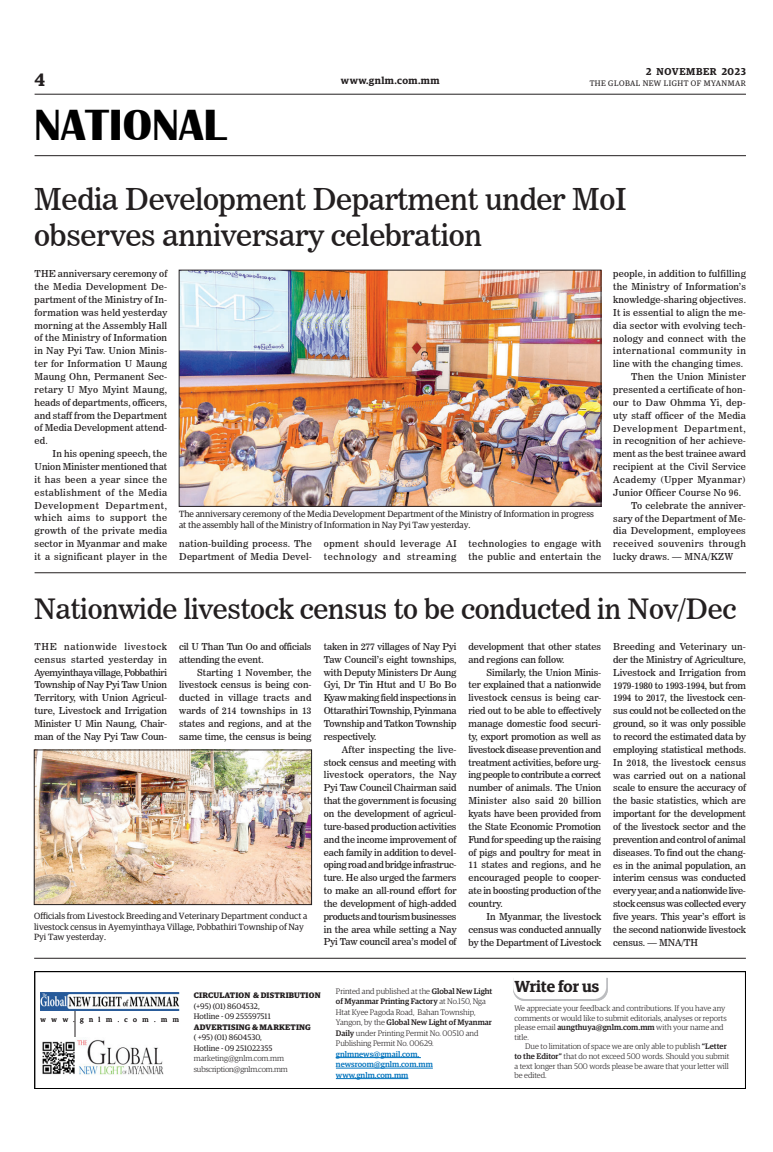
<style>
.page{position:relative;width:773px;height:1152px;background:#fff}
.page>*{position:absolute;margin:0;border:0;box-sizing:border-box;transform-origin:0 0}
.t1{font:700 45px "Britannic";color:#000}
._3_Clm_Head{font:30px/36px "News 706 BT Roman C";letter-spacing:-.01em;color:#231f20}
._2_Clm_Head{font:27.9px "News 706 BT Roman C";letter-spacing:-.01em;color:#231f20}
.t2{font:600 18px "Guardian Egyp";color:#231f20}
.t3{font:600 16px "Guardian Egyp";letter-spacing:-.005em;color:#231f20}
.t4{font:600 10px "Guardian Egyp";letter-spacing:.055em;color:#231f20}
._2nd_Body{font:9.5px/12.9px "News 706 BT Roman C";letter-spacing:.015em;color:#231f20;text-align:justify}
.Normal_Para{font:9.5px/12.9px "News 706 BT Roman C";letter-spacing:-.005em;color:#231f20;text-align:justify}
._2nd_Body-2{font:9.5px/12.9px "News 706 BT Roman C";letter-spacing:.035em;color:#231f20}
._2nd_Body-3{font:9.5px/12.9px "News 706 BT Roman C";letter-spacing:-.005em;color:#231f20}
._2nd_Body-4{font:9.5px/12.9px "News 706 BT Roman C";letter-spacing:.065em;color:#231f20}
.t5{font:9px/10.8px "Guardian Egyp";color:#231f20}
.t6{font:300 8px/9.6px "Guardian Egyp";color:#231f20}
.t7{font:8px "Guardian Egyp";color:#231f20}
.t8{font:500 8px/10.5px "Guardian Egyp";color:#0072bc}
.t9{font:700 8px "Guardian Egyp";letter-spacing:.02em;color:#231f20}
.t10{font:8px "Guardian Egyp";letter-spacing:.06em;color:#231f20}
.t11{font:300 8px "Guardian Egyp";letter-spacing:-.02em;color:#231f20}
.t12{font:7px "Guardian Egyp";letter-spacing:.785em;color:#231f20}
.s1{font-weight:500}
</style>
<div class="page">
<hr style="left:35px;top:94px;width:711px;height:1px;background:#231f20">
<hr style="left:35px;top:155px;width:711px;height:1px;background:#231f20">
<img style="left:181px;top:272px;width:418px;height:233px">
<div style="left:179px;top:270px;width:422px;height:237px;border:1px solid #231f20"></div>
<hr style="left:75px;top:996px;width:1px;height:44px;background:#231f20">
<img style="left:42px;top:1037px;width:122px;height:38px">
<hr style="left:336px;top:1057px;width:44px;height:1px;background:#0072bc">
<hr style="left:380px;top:1057px;width:41px;height:1px;background:#0072bc">
<hr style="left:336px;top:1068px;width:97px;height:1px;background:#0072bc">
<hr style="left:336px;top:1078px;width:72px;height:1px;background:#0072bc">
<img style="left:41px;top:993px;width:138px;height:17px">
<div style="left:34px;top:971px;width:712px;height:118px;border:1px solid #000"></div>
<svg style="left:513px;top:978px;width:94px;height:23px"></svg>
<hr style="left:34px;top:958px;width:711px;height:1px;background:#231f20">
<img style="left:36px;top:752px;width:274px;height:151px">
<div style="left:34px;top:750px;width:278px;height:155px;border:1px solid #231f20"></div>
<hr style="left:35px;top:573px;width:711px;height:1px;background:#231f20">
<h3 class="t2" style="left:35px;top:67px;width:12px">4</h3>
<h1 class="t1" style="left:34px;top:100px;width:193px">NATIONAL</h1>
<p class="t4" style="left:646px;top:64px;width:101px">2 NOVEMBER 2023</p>
<p class="t4" style="left:341px;top:73px;width:100px">www.gnlm.com.mm</p>
<p class="t10" style="left:589px;top:78px;width:158px">THE GLOBAL NEW LIGHT OF MYANMAR</p>
<p class="_3_Clm_Head" style="left:34px;top:181px;width:594px">Media Development Department under MoI observes anniversary celebration</p>
<p class="Normal_Para" style="left:35px;top:267px;width:134px">THE anniversary ceremony of the Media Development De&shy;partment of the Ministry of In&shy;formation was held yesterday morning at the Assembly Hall of the Ministry of Information in Nay Pyi Taw. Union Minis&shy;ter for Information U Maung Maung Ohn, Permanent Sec&shy;retary U Myo Myint Maung, heads of departments, officers, and staff from the Department of Media Development attend&shy;ed.</p>
<p class="_2nd_Body" style="left:35px;top:447px;width:134px;text-indent:18px">In his opening speech, the Union Minister mentioned that it has been a year since the establishment of the Media Development Department, which aims to support the growth of the private media sector in Myanmar and make it a significant player in the</p>
<p class="t5" style="left:179px;top:508px;width:416px">The anniversary ceremony of the Media Development Department of the Ministry of Information in progress at the assembly hall of the Ministry of Information in Nay Pyi Taw yesterday.</p>
<p class="_2nd_Body" style="left:179px;top:537px;width:134px">nation-building process. The<br>Department of Media Devel-</p>
<p class="_2nd_Body-4" style="left:324px;top:537px;width:134px">opment should leverage AI technology and streaming</p>
<p class="_2nd_Body-2" style="left:468px;top:537px;width:134px">technologies to engage with the public and entertain the</p>
<p class="_2nd_Body" style="left:613px;top:267px;width:134px">people, in addition to fulfilling the Ministry of Information’s knowledge-sharing objectives.<br>It is essential to align the me&shy;dia sector with evolving tech&shy;nology and connect with the international community in line with the changing times.</p>
<p class="_2nd_Body" style="left:613px;top:370px;width:134px;text-indent:18px">Then the Union Minister presented a certificate of hon&shy;our to Daw Ohmma Yi, dep&shy;uty staff officer of the Media Development Department, in recognition of her achieve&shy;ment as the best trainee award recipient at the Civil Service Academy (Upper Myanmar)<br>Junior Officer Course No 96.</p>
<p class="_2nd_Body" style="left:613px;top:499px;width:134px;text-indent:18px">To celebrate the anniver&shy;sary of the Department of Me&shy;dia Development, employees received souvenirs through lucky draws. — MNA/KZW</p>
<p class="_2_Clm_Head" style="left:34px;top:592px;width:703px">Nationwide livestock census to be conducted in Nov/Dec</p>
<p class="_2nd_Body" style="left:324px;top:640px;width:134px">taken in 277 villages of Nay Pyi Taw Council’s eight townships, with Deputy Ministers Dr Aung Gyi, Dr Tin Htut and U Bo Bo Kyaw making field inspections in Ottarathiri Township, Pyinmana Township and Tatkon Township respectively.</p>
<p class="_2nd_Body" style="left:324px;top:743px;width:134px;text-indent:18px">After inspecting the live&shy;stock census and meeting with livestock operators, the Nay Pyi Taw Council Chairman said that the government is focusing on the development of agricul&shy;ture-based production activities and the income improvement of each family in addition to devel&shy;oping road and bridge infrastruc&shy;ture. He also urged the farmers to make an all-round effort for the development of high-added products and tourism businesses in the area while setting a Nay Pyi Taw council area’s model of</p>
<p class="Normal_Para" style="left:35px;top:640px;width:134px">THE nationwide livestock census started yesterday in Ayemyinthaya village, Pobbathiri Township of Nay Pyi Taw Union Territory, with Union Agricul&shy;ture, Livestock and Irrigation Minister U Min Naung, Chair&shy;man of the Nay Pyi Taw Coun-</p>
<p class="Normal_Para" style="left:179px;top:640px;width:134px">cil U Than Tun Oo and officials attending the event.</p>
<p class="_2nd_Body-3" style="left:468px;top:640px;width:134px">development that other states and regions can follow.</p>
<p class="_2nd_Body" style="left:468px;top:666px;width:134px;text-indent:18px">Similarly, the Union Minis&shy;ter explained that a nationwide livestock census is being car&shy;ried out to be able to effectively manage domestic food securi&shy;ty, export promotion as well as livestock disease prevention and treatment activities, before urg&shy;ing people to contribute a correct number of animals. The Union Minister also said 20 billion kyats have been provided from the State Economic Promotion Fund for speeding up the raising of pigs and poultry for meat in 11 states and regions, and he encouraged people to cooper&shy;ate in boosting production of the country.</p>
<p class="_2nd_Body" style="left:468px;top:910px;width:134px;text-indent:18px">In Myanmar, the livestock census was conducted annually by the Department of Livestock</p>
<p class="_2nd_Body" style="left:613px;top:640px;width:134px">Breeding and Veterinary un&shy;der the Ministry of Agriculture, Livestock and Irrigation from 1979-1980 to 1993-1994, but from 1994 to 2017, the livestock cen&shy;sus could not be collected on the ground, so it was only possible to record the estimated data by employing statistical methods.<br>In 2018, the livestock census was carried out on a national scale to ensure the accuracy of the basic statistics, which are important for the development of the livestock sector and the prevention and control of animal diseases. To find out the chang&shy;es in the animal population, an interim census was conducted every year, and a nationwide live&shy;stock census was collected every five years. This year’s effort is the second nationwide livestock census. — MNA/TH</p>
<p class="_2nd_Body" style="left:179px;top:666px;width:134px;text-indent:18px">Starting 1 November, the livestock census is being con&shy;ducted in village tracts and wards of 214 townships in 13 states and regions, and at the same time, the census is being</p>
<p class="t5" style="left:34px;top:910px;width:275px">Officials from Livestock Breeding and Veterinary Department conduct a livestock census in Ayemyinthaya Village, Pobbathiri Township of Nay<br>Pyi Taw yesterday.</p>
<p class="t12" style="left:41px;top:1014px;width:140px">www.gnlm.com.mm</p>
<p class="t9" style="left:194px;top:989px;width:128px">CIRCULATION &amp; DISTRIBUTION</p>
<p class="t7" style="left:194px;top:1001px;width:67px">(+95) (01) 8604532,</p>
<p class="t7" style="left:194px;top:1011px;width:78px">Hotline - 09 255597511</p>
<p class="t9" style="left:194px;top:1021px;width:118px">ADVERTISING &amp; MARKETING</p>
<p class="t7" style="left:194px;top:1032px;width:70px">( +95) (01) 8604530,</p>
<p class="t7" style="left:194px;top:1043px;width:80px">Hotline - 09 251022355</p>
<p class="t6" style="left:194px;top:1053px;width:92px">marketing@gnlm.com.mm</p>
<p class="t11" style="left:194px;top:1064px;width:95px">subscription@gnlm.com.mm</p>
<p class="t6" style="left:336px;top:985px;width:158px;line-height:10.5px">Printed and published at the <span class="s1">Global New Light of Myanmar Printing Factory</span> at No.150, Nga Htat Kyee Pagoda Road, Bahan Township, Yangon, by the <span class="s1">Global New Light of Myanmar Daily</span> under Printing Permit No. 00510 and Publishing Permit No. 00629.</p>
<p class="t8" style="left:336px;top:1048px;width:98px">gnlmnews@gmail.com, newsroom@gnlm.com.mm www.gnlm.com.mm</p>
<p class="t3" style="left:514px;top:974px;width:86px">Write for us</p>
<p class="t6" style="left:514px;top:1003px;width:214px">We appreciate your feedback and contributions. If you have any comments or would like to submit editorials, analyses or reports please email <span class="s1">aungthuya@gnlm.com.mm</span> with your name and title.</p>
<p class="t6" style="left:514px;top:1041px;width:216px;text-indent:11px">Due to limitation of space we are only able to publish <span class="s1">“Letter to the Editor”</span> that do not exceed 500 words. Should you submit a text longer than 500 words please be aware that your letter will be edited.</p>
</div>
